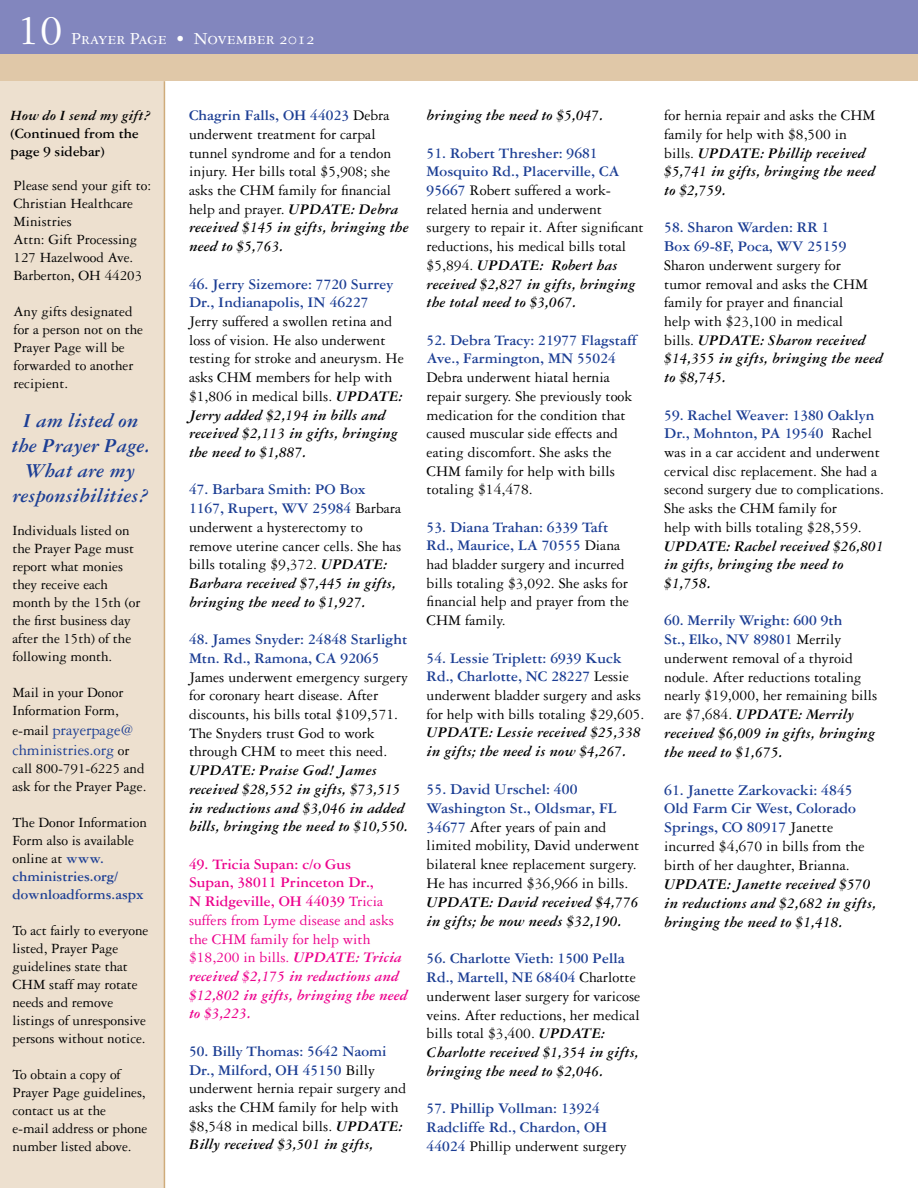
<style>
.page{position:relative;width:918px;height:1188px;background:#fff}
.page>*{position:absolute;margin:0;border:0;box-sizing:border-box;transform-origin:0 0}
.t1{font:45px "Garamond Three";color:#fff}
.t2{font:italic 700 21px/25.2px "Garamond Three";letter-spacing:-.005em;color:#1c3e94;text-align:center}
.t3{font:18px "Garamond Three SC";color:#fff}
.t4{font:16.5px/19.8px "Garamond Three";letter-spacing:-.005em;color:#1c3e94}
.t5{font:italic 700 15.75px/18.9px "Garamond Three";color:#000}
.t6{font:15.75px/18.9px "Garamond Three";color:#000}
.t7{font:700 15.75px/18.9px "Garamond Three";color:#1c3e94}
.t8{font:15.6px/18.8px "Garamond Three";color:#000}
.t9{font:italic 700 15.6px/18.8px "Garamond Three";color:#000}
.t10{font:700 15.6px/18.8px "Garamond Three";color:#1c3e94}
.t11{font:italic 700 15.6px/18.8px "Garamond Three";color:#ec008c}
.t12{font:15px/18px "Garamond Three";letter-spacing:-.005em;color:#000}
.t13{font:700 15px/18px "Garamond Three";color:#000}
.t14{font:italic 700 15px "Garamond Three";color:#000}
.s1{font-size:15px;color:#000}
.s2{font-weight:700;color:#1c3e94}
.s3{font-weight:700;font-style:italic}
.s4{font-style:normal}
.s5{font-weight:400;font-style:normal}
.s6{font-weight:400;color:#000}
</style>
<div class="page">
<div style="left:0;top:81px;width:164px;height:1107px;background:#ede0cf"></div>
<div style="left:0;top:0;width:918px;height:54px;background:#8286be"></div>
<div style="left:0;top:54px;width:918px;height:27px;background:#e0c8a8"></div>
<hr style="left:164px;top:81px;width:1px;height:1107px;background:#cfab7a">
<h1 class="t1" style="left:18px;top:6px;width:46px">10</h1>
<p class="t3" style="left:71px;top:29px;width:246px">Prayer Page • November 2012</p>
<p class="t14" style="left:10px;top:107px;width:142px">How do I send my gift?</p>
<p class="t13" style="left:10px;top:124px;width:130px">(Continued from the page 9 sidebar)</p>
<p class="t12" style="left:14px;top:176px;width:139px">Please send your gift to:<br>Christian Healthcare<br>Ministries<br>Attn: Gift Processing<br>127 Hazelwood Ave.<br>Barberton, OH 44203</p>
<p class="t12" style="left:14px;top:302px;width:131px">Any gifts designated for a person not on the<br>Prayer Page will be forwarded to another recipient.</p>
<h2 class="t2" style="left:11px;top:408px;width:140px">I am listed on the Prayer Page.<br>What are my responsibilities?</h2>
<p class="t12" style="left:12px;top:522px;width:129px">Individuals listed on the Prayer Page must report what monies they receive each month by the 15th (or the first business day after the 15th) of the following month.</p>
<p class="t12" style="left:12px;top:684px;width:113px">Mail in your Donor<br>Information Form,</p>
<p class="t4" style="left:12px;top:720px;width:123px"><span class="s1">e-mail</span> prayerpage@ chministries.org <span class="s1">or</span></p>
<p class="t12" style="left:12px;top:759px;width:136px">call 800-791-6225 and ask for the Prayer Page.</p>
<p class="t12" style="left:12px;top:813px;width:136px">The Donor Information<br>Form also is available online at <span class="s2">www. chministries.org/ downloadforms.aspx</span></p>
<p class="t12" style="left:12px;top:921px;width:138px">To act fairly to everyone listed, Prayer Page guidelines state that<br>CHM staff may rotate needs and remove listings of unresponsive persons without notice.</p>
<p class="t12" style="left:12px;top:1065px;width:136px">To obtain a copy of<br>Prayer Page guidelines, contact us at the<br>e-mail address or phone number listed above.</p>
<p class="t8" style="left:189px;top:106px;width:221px"><span class="s2">Chagrin Falls, OH 44023</span> Debra underwent treatment for carpal tunnel syndrome and for a tendon injury. Her bills total $5,908; she asks the CHM family for financial help and prayer. <span class="s3">UPDATE: Debra received $145 in gifts, bringing the need to $5,763.</span></p>
<p class="t10" style="left:189px;top:274px;width:206px">46. Jerry Sizemore: 7720 Surrey<br>Dr., Indianapolis, IN 46227</p>
<p class="t8" style="left:189px;top:312px;width:216px">Jerry suffered a swollen retina and loss of vision. He also underwent testing for stroke and aneurysm. He asks CHM members for help with $1,806 in medical bills. <span class="s3">UPDATE:<br>Jerry added $2,194 in bills and received $2,113 in gifts, bringing the need to $1,887.</span></p>
<p class="t8" style="left:189px;top:480px;width:214px"><span class="s2">47. Barbara Smith: PO Box<br>1167, Rupert, WV 25984</span> Barbara underwent a hysterectomy to remove uterine cancer cells. She has bills totaling $9,372. <span class="s3">UPDATE:<br>Barbara received $7,445 in gifts, bringing the need to $1,927.</span></p>
<p class="t10" style="left:189px;top:630px;width:220px">48. James Snyder: 24848 Starlight<br>Mtn. Rd., Ramona, CA 92065</p>
<p class="t8" style="left:189px;top:667px;width:221px">James underwent emergency surgery for coronary heart disease. After discounts, his bills total $109,571.<br>The Snyders trust God to work through CHM to meet this need.</p>
<p class="t9" style="left:189px;top:761px;width:221px">UPDATE: Praise God! James received $28,552 in gifts, $73,515 in reductions and $3,046 in added bills, bringing the need to $10,550.</p>
<p class="t11" style="left:189px;top:854px;width:220px"><span class="s4">49. Tricia Supan: c/o Gus<br>Supan, 38011 Princeton Dr.,<br>N Ridgeville, OH 44039</span> <span class="s5">Tricia suffers from Lyme disease and asks the CHM family for help with $18,200 in bills.</span> UPDATE: Tricia received $2,175 in reductions and $12,802 in gifts, bringing the need to $3,223.</p>
<p class="t8" style="left:189px;top:1042px;width:219px"><span class="s2">50. Billy Thomas: 5642 Naomi<br>Dr., Milford, OH 45150</span> Billy underwent hernia repair surgery and asks the CHM family for help with $8,548 in medical bills. <span class="s3">UPDATE:<br>Billy received $3,501 in gifts,</span></p>
<p class="t9" style="left:427px;top:106px;width:178px">bringing the need to $5,047.</p>
<p class="t8" style="left:427px;top:143px;width:219px"><span class="s2">51. Robert Thresher: 9681<br>Mosquito Rd., Placerville, CA<br>95667</span> Robert suffered a work&shy;related hernia and underwent surgery to repair it. After significant reductions, his medical bills total $5,894. <span class="s3">UPDATE: Robert has received $2,827 in gifts, bringing the total need to $3,067.</span></p>
<p class="t10" style="left:427px;top:330px;width:212px">52. Debra Tracy: 21977 Flagstaff<br>Ave., Farmington, MN 55024</p>
<p class="t8" style="left:427px;top:368px;width:207px">Debra underwent hiatal hernia repair surgery. She previously took medication for the condition that caused muscular side effects and eating discomfort. She asks the<br>CHM family for help with bills totaling $14,478.</p>
<p class="t8" style="left:427px;top:517px;width:204px"><span class="s2">53. Diana Trahan: 6339 Taft<br>Rd., Maurice, LA 70555</span> Diana had bladder surgery and incurred bills totaling $3,092. She asks for financial help and prayer from the<br>CHM family.</p>
<p class="t8" style="left:427px;top:648px;width:219px"><span class="s2">54. Lessie Triplett: 6939 Kuck Rd., Charlotte, NC 28227</span> Lessie underwent bladder surgery and asks for help with bills totaling $29,605.</p>
<p class="t9" style="left:427px;top:723px;width:216px">UPDATE: Lessie received $25,338 in gifts; the need is now $4,267.</p>
<p class="t6" style="left:427px;top:779px;width:214px"><span class="s2">55. David Urschel: 400<br>Washington St., Oldsmar, FL<br>34677</span> After years of pain and limited mobility, David underwent bilateral knee replacement surgery.<br>He has incurred $36,966 in bills.</p>
<p class="t5" style="left:427px;top:893px;width:214px">UPDATE: David received $4,776 in gifts; he now needs $32,190.</p>
<p class="t8" style="left:427px;top:949px;width:215px"><span class="s2">56. Charlotte Vieth: 1500 Pella Rd., Martell, NE 68404</span> Charlotte underwent laser surgery for varicose veins. After reductions, her medical bills total $3,400. <span class="s3">UPDATE:<br>Charlotte received $1,354 in gifts, bringing the need to $2,046.</span></p>
<p class="t10" style="left:427px;top:1099px;width:202px">57. Phillip Vollman: 13924<br>Radcliffe Rd., Chardon, OH<br>44024 <span class="s6">Phillip underwent surgery</span></p>
<p class="t9" style="left:664px;top:106px;width:213px"><span class="s5">for hernia repair and asks the CHM family for help with $8,500 in bills.</span> UPDATE: Phillip received $5,741 in gifts, bringing the need to $2,759.</p>
<p class="t10" style="left:664px;top:218px;width:184px">58. Sharon Warden: RR 1<br>Box 69-8F, Poca, WV 25159</p>
<p class="t8" style="left:664px;top:256px;width:220px">Sharon underwent surgery for<br>tumor removal and asks the CHM family for prayer and financial<br>help with $23,100 in medical<br>bills. <span class="s3">UPDATE: Sharon received $14,355 in gifts, bringing the need to $8,745.</span></p>
<p class="t8" style="left:664px;top:405px;width:221px"><span class="s2">59. Rachel Weaver: 1380 Oaklyn<br>Dr., Mohnton, PA 19540</span> Rachel was in a car accident and underwent cervical disc replacement. She had a second surgery due to complications.<br>She asks the CHM family for<br>help with bills totaling $28,559.</p>
<p class="t9" style="left:664px;top:536px;width:221px">UPDATE: Rachel received $26,801 in gifts, bringing the need to $1,758.</p>
<p class="t8" style="left:664px;top:611px;width:215px"><span class="s2">60. Merrily Wright: 600 9th<br>St., Elko, NV 89801</span> Merrily underwent removal of a thyroid nodule. After reductions totaling nearly $19,000, her remaining bills are $7,684. <span class="s3">UPDATE: Merrily</span></p>
<p class="t5" style="left:664px;top:723px;width:212px">received $6,009 in gifts, bringing the need to $1,675.</p>
<p class="t7" style="left:664px;top:780px;width:202px">61. Janette Zarkovacki: 4845<br>Old Farm Cir West, Colorado<br>Springs, CO 80917 <span class="s6">Janette incurred $4,670 in bills from the birth of her daughter, Brianna.</span></p>
<p class="t5" style="left:664px;top:875px;width:214px">UPDATE: Janette received $570 in reductions and $2,682 in gifts, bringing the need to $1,418.</p>
</div>
